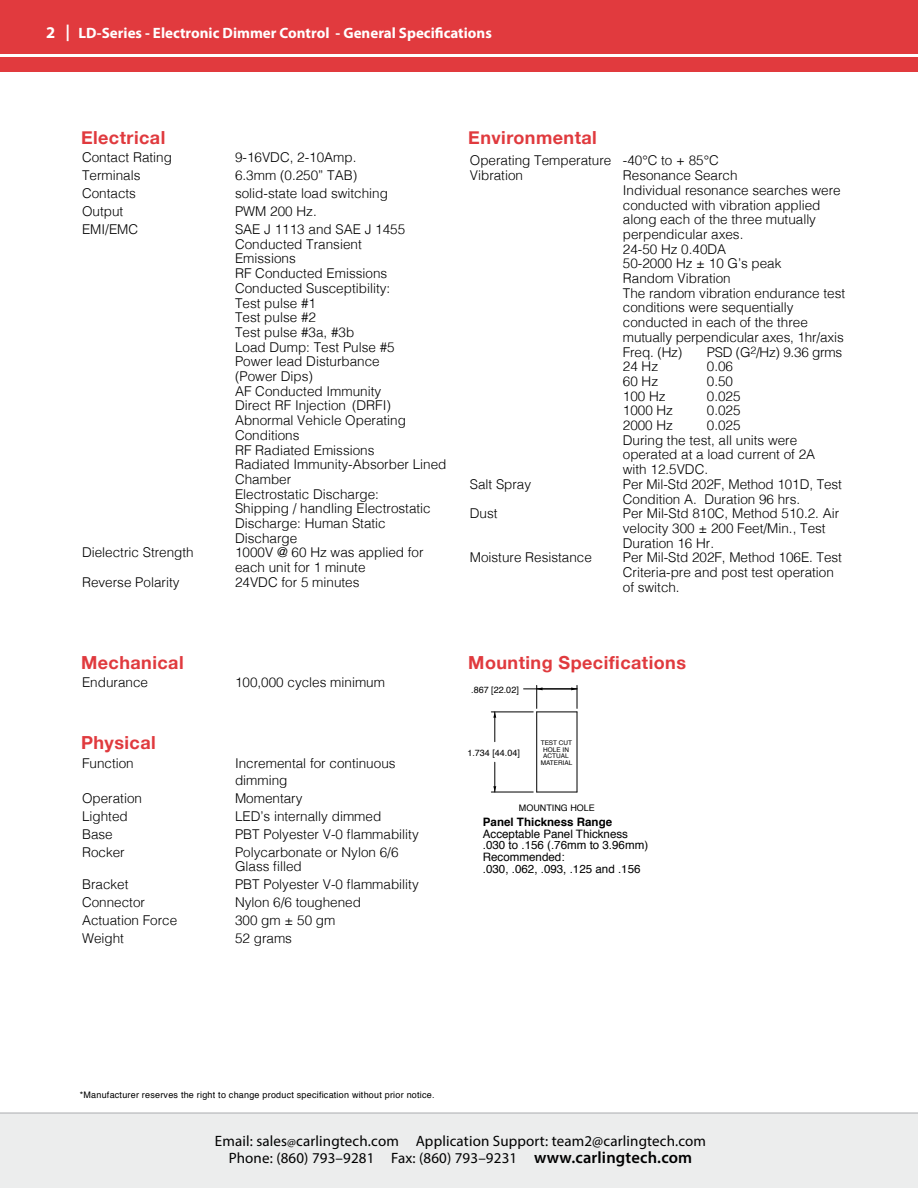
<style>
.page{position:relative;width:918px;height:1188px;background:#fff}
.page>*{position:absolute;margin:0;border:0;box-sizing:border-box;transform-origin:0 0}
.t1{font:700 18px "Helvetica Neue";letter-spacing:.025em;color:#e03a3e}
.t2{font:700 16.5px "Myriad Pro";color:#fff}
.t3{font:15px/16.8px "Myriad Pro";letter-spacing:.01em;color:#000;text-align:center}
.t4{font:700 15px "Myriad Pro";color:#fff}
.t5{font:300 13.5px/14.7px "Helvetica";color:#000}
.t6{font:300 13.5px "Helvetica";letter-spacing:-.02em;color:#000}
.t7{font:11.55px/11.6px "Helvetica";color:#000}
.t8{font:700 11.55px "Helvetica";color:#000}
.t9{font:9px "Helvetica";letter-spacing:.025em;color:#000}
.t10{font:9px "Helvetica";color:#000}
.t11{font:6.45px/6.4px "Helvetica";color:#000;text-align:center}
.s1{font-size:12px}
.s2{font-weight:600;font-size:16.5px}
</style>
<div class="page">
<div style="left:0;top:1112px;width:918px;height:76px;background:#eceded"></div>
<hr style="left:0;top:1112px;width:918px;height:2px;background:#c7c8ca">
<div style="left:0;top:57px;width:918px;height:15px;background:#e13a3e"></div>
<div style="left:0;top:0;width:918px;height:54px;background:#e13a3e"></div>
<hr style="left:537px;top:792px;width:40px;height:1px;background:#000">
<hr style="left:577px;top:712px;width:1px;height:80px;background:#000">
<hr style="left:536px;top:712px;width:1px;height:80px;background:#000">
<hr style="left:537px;top:711px;width:40px;height:1px;background:#000">
<hr style="left:491px;top:792px;width:42px;height:1px;background:#000">
<hr style="left:491px;top:712px;width:42px;height:1px;background:#000">
<hr style="left:495px;top:712px;width:1px;height:30px;background:#000">
<hr style="left:495px;top:762px;width:1px;height:30px;background:#000">
<svg style="left:536px;top:685px;width:7px;height:23px"></svg>
<svg style="left:571px;top:685px;width:7px;height:23px"></svg>
<hr style="left:524px;top:689px;width:53px;height:1px;background:#000">
<p class="t2" style="left:46px;top:21px;width:25px">2 |</p>
<p class="t4" style="left:79px;top:23px;width:415px">LD-Series - Electronic Dimmer Control - General Specifications</p>
<h1 class="t1" style="left:81px;top:123px;width:86px">Electrical</h1>
<p class="t5" style="left:82px;top:149px;width:92px">Contact Rating</p>
<p class="t5" style="left:235px;top:149px;width:123px">9-16VDC, 2-10Amp.</p>
<p class="t5" style="left:82px;top:167px;width:60px">Terminals</p>
<p class="t5" style="left:235px;top:167px;width:124px">6.3mm (0.250” TAB)</p>
<p class="t5" style="left:82px;top:185px;width:56px">Contacts</p>
<p class="t5" style="left:235px;top:185px;width:155px">solid-state load switching</p>
<p class="t5" style="left:82px;top:203px;width:43px">Output</p>
<p class="t5" style="left:235px;top:203px;width:83px">PWM 200 Hz.</p>
<p class="t5" style="left:82px;top:221px;width:58px">EMI/EMC</p>
<p class="t5" style="left:235px;top:221px;width:213px">SAE J 1113 and SAE J 1455<br>Conducted Transient<br>Emissions<br>RF Conducted Emissions<br>Conducted Susceptibility:<br>Test pulse #1<br>Test pulse #2<br>Test pulse #3a, #3b<br>Load Dump: Test Pulse #5<br>Power lead Disturbance<br>(Power Dips)<br>AF Conducted Immunity<br>Direct RF Injection (DRFI)<br>Abnormal Vehicle Operating<br>Conditions<br>RF Radiated Emissions<br>Radiated Immunity-Absorber Lined<br>Chamber<br>Electrostatic Discharge:<br>Shipping / handling Electrostatic<br>Discharge: Human Static<br>Discharge</p>
<p class="t5" style="left:82px;top:544px;width:113px">Dielectric Strength</p>
<p class="t5" style="left:235px;top:544px;width:190px">1000V @ 60 Hz was applied for each unit for 1 minute</p>
<p class="t5" style="left:82px;top:574px;width:99px">Reverse Polarity</p>
<p class="t5" style="left:235px;top:574px;width:126px">24VDC for 5 minutes</p>
<h1 class="t1" style="left:468px;top:123px;width:130px">Environmental</h1>
<p class="t5" style="left:470px;top:152px;width:251px">Operating Temperature -40°C to + 85°C<br>Vibration</p>
<p class="t5" style="left:623px;top:167px;width:224px">Resonance Search<br>Individual resonance searches were conducted with vibration applied along each of the three mutually perpendicular axes.<br>24-50 Hz 0.40DA<br>50-2000 Hz ± 10 G’s peak<br>Random Vibration<br>The random vibration endurance test conditions were sequentially conducted in each of the three mutually perpendicular axes, 1hr/axis<br>Freq. (Hz)</p>
<p class="t6" style="left:707px;top:340px;width:137px">PSD (G<sup>2</sup>/Hz) 9.36 grms</p>
<p class="t5" style="left:623px;top:358px;width:37px">24 Hz</p>
<p class="t5" style="left:707px;top:358px;width:28px">0.06</p>
<p class="t5" style="left:623px;top:373px;width:37px">60 Hz</p>
<p class="t5" style="left:707px;top:373px;width:28px">0.50</p>
<p class="t5" style="left:623px;top:388px;width:44px">100 Hz</p>
<p class="t5" style="left:707px;top:388px;width:35px">0.025</p>
<p class="t5" style="left:623px;top:402px;width:52px">1000 Hz</p>
<p class="t5" style="left:707px;top:402px;width:35px">0.025</p>
<p class="t5" style="left:623px;top:417px;width:52px">2000 Hz</p>
<p class="t5" style="left:623px;top:417px;width:194px;text-indent:84px">0.025<br>During the test, all units were operated at a load current of 2A with 12.5VDC.</p>
<p class="t5" style="left:470px;top:476px;width:63px">Salt Spray</p>
<p class="t5" style="left:623px;top:476px;width:221px">Per Mil-Std 202F, Method 101D, Test<br>Condition A. Duration 96 hrs.</p>
<p class="t5" style="left:470px;top:505px;width:29px">Dust</p>
<p class="t5" style="left:623px;top:505px;width:218px">Per Mil-Std 810C, Method 510.2. Air velocity 300 ± 200 Feet/Min., Test<br>Duration 16 Hr.</p>
<p class="t5" style="left:470px;top:549px;width:124px">Moisture Resistance</p>
<p class="t5" style="left:623px;top:549px;width:221px">Per Mil-Std 202F, Method 106E. Test<br>Criteria-pre and post test operation of switch.</p>
<h1 class="t1" style="left:81px;top:649px;width:104px">Mechanical</h1>
<p class="t5" style="left:82px;top:674px;width:68px">Endurance</p>
<p class="t5" style="left:235px;top:674px;width:152px">100,000 cycles minimum</p>
<h1 class="t1" style="left:81px;top:729px;width:76px">Physical</h1>
<p class="t5" style="left:82px;top:755px;width:53px">Function</p>
<p class="t5" style="left:235px;top:755px;width:162px;line-height:16.2px">Incremental for continuous dimming</p>
<p class="t5" style="left:82px;top:790px;width:62px">Operation</p>
<p class="t5" style="left:235px;top:790px;width:69px">Momentary</p>
<p class="t5" style="left:82px;top:808px;width:47px">Lighted</p>
<p class="t5" style="left:235px;top:808px;width:148px">LED’s internally dimmed</p>
<p class="t5" style="left:82px;top:826px;width:32px">Base</p>
<p class="t5" style="left:235px;top:826px;width:185px">PBT Polyester V-0 flammability</p>
<p class="t5" style="left:82px;top:844px;width:44px">Rocker</p>
<p class="t5" style="left:235px;top:844px;width:165px">Polycarbonate or Nylon 6/6<br>Glass filled</p>
<p class="t5" style="left:82px;top:876px;width:48px">Bracket</p>
<p class="t5" style="left:235px;top:876px;width:185px">PBT Polyester V-0 flammability</p>
<p class="t5" style="left:82px;top:894px;width:65px">Connector</p>
<p class="t5" style="left:235px;top:894px;width:128px">Nylon 6/6 toughened</p>
<p class="t5" style="left:82px;top:912px;width:97px">Actuation Force</p>
<p class="t5" style="left:235px;top:912px;width:102px">300 gm ± 50 gm</p>
<p class="t5" style="left:82px;top:930px;width:44px">Weight</p>
<p class="t5" style="left:235px;top:930px;width:59px">52 grams</p>
<h1 class="t1" style="left:468px;top:649px;width:219px">Mounting Specifications</h1>
<p class="t9" style="left:471px;top:682px;width:49px">.867 [22.02]</p>
<p class="t11" style="left:541px;top:740px;width:33px">TEST CUT<br>HOLE IN<br>ACTUAL<br>MATERIAL</p>
<p class="t10" style="left:519px;top:801px;width:78px">MOUNTING HOLE</p>
<p class="t9" style="left:467px;top:745px;width:54px">1.734 [44.04]</p>
<p class="t8" style="left:483px;top:813px;width:131px">Panel Thickness Range</p>
<p class="t7" style="left:483px;top:828px;width:167px">Acceptable Panel Thickness .030 to .156 (.76mm to 3.96mm)<br>Recommended:<br>.030, .062, .093, .125 and .156</p>
<p class="t9" style="left:80px;top:1088px;width:356px">*Manufacturer reserves the right to change product specification without prior notice.</p>
<p class="t3" style="left:215px;top:1132px;width:493px">Email: sales<span class="s1">@</span>carlingtech.com Application Support: team2@carlingtech.com<br>Phone: (860) 793–9281 Fax: (860) 793–9231 <span class="s2">www.carlingtech.com</span></p>
</div>
